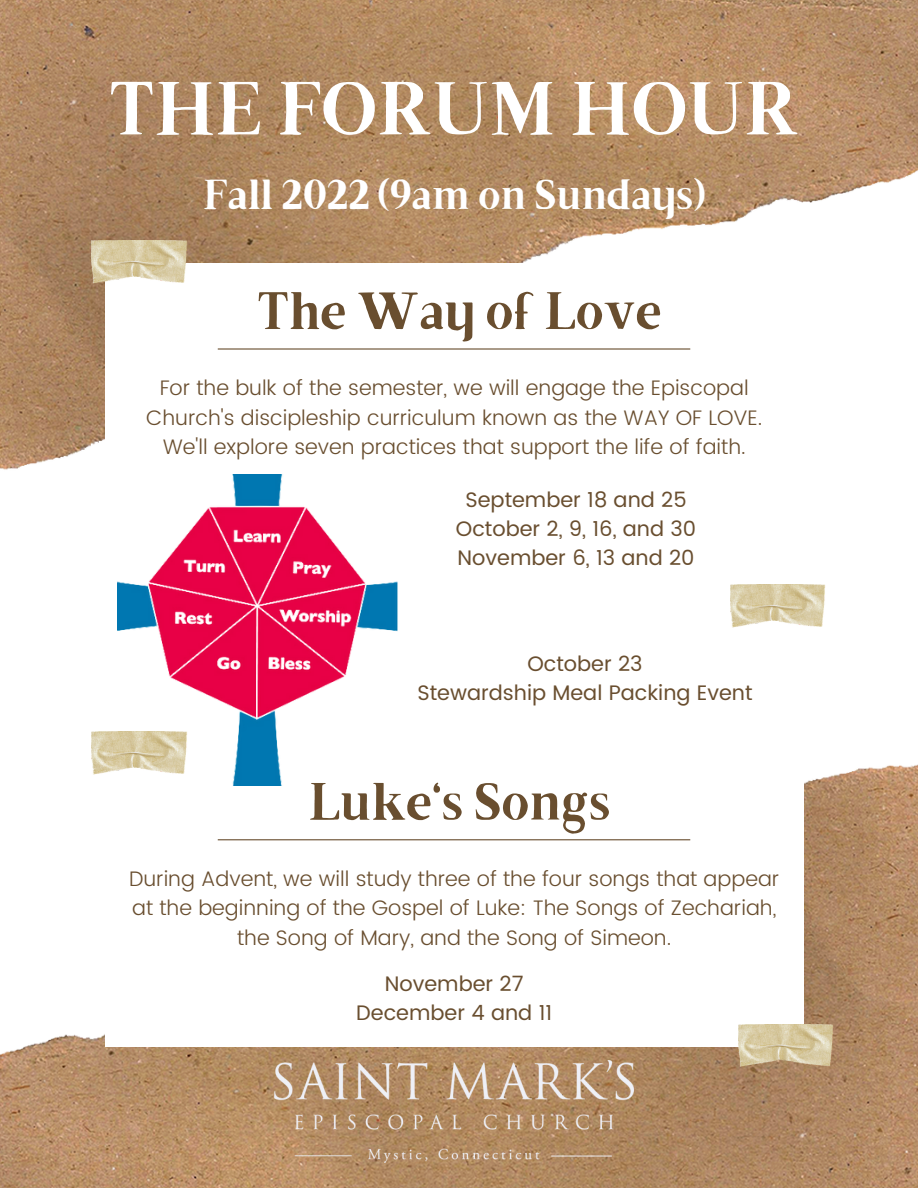
<style>
.page{position:relative;width:918px;height:1188px;background:#fff}
.page>*{position:absolute;margin:0;border:0;box-sizing:border-box;transform-origin:0 0}
.t1{font:75px "Brixton TC";color:#fff}
.t2{font:52.5px "Brixton TC";color:#694e2f}
.t3{font:42px "Brixton TC";color:#fff}
.t4{font:300 21px/29.2px "Poppins";color:#694e2f;text-align:center}
.t5{font:21px/29.2px "Poppins";color:#694e2f;text-align:center}
</style>
<div class="page">
<img style="left:0;top:749px;width:918px;height:439px">
<img style="left:0;top:0;width:918px;height:470px">
<div style="left:105px;top:263px;width:698px;height:342px;background:#fff"></div>
<hr style="left:218px;top:348px;width:472px;height:2px;background:#694e2f">
<img style="left:92px;top:241px;width:95px;height:45px">
<div style="left:105px;top:754px;width:698px;height:293px;background:#fff"></div>
<hr style="left:218px;top:839px;width:472px;height:1px;background:#694e2f">
<img style="left:92px;top:732px;width:26px;height:45px">
<img style="left:118px;top:475px;width:311px;height:310px">
<img style="left:738px;top:1024px;width:96px;height:45px">
<img style="left:730px;top:585px;width:95px;height:43px">
<div style="left:367px;top:649px;width:437px;height:62px;background:#fff"></div>
<img style="left:275px;top:1060px;width:359px;height:102px">
<h1 class="t1" style="left:109px;top:81px;width:692px">THE FORUM HOUR</h1>
<h3 class="t3" style="left:203px;top:179px;width:503px">Fall 2022 (9am on Sundays)</h3>
<h2 class="t2" style="left:257px;top:292px;width:406px">The Way of Love</h2>
<p class="t4" style="left:146px;top:373px;width:618px">For the bulk of the semester, we will engage the Episcopal<br>Church's discipleship curriculum known as the WAY OF LOVE.<br>We'll explore seven practices that support the life of faith.</p>
<p class="t5" style="left:456px;top:485px;width:242px">September 18 and 25<br>October 2, 9, 16, and 30<br>November 6, 13 and 20</p>
<p class="t5" style="left:417px;top:649px;width:337px">October 23<br>Stewardship Meal Packing Event</p>
<h2 class="t2" style="left:309px;top:783px;width:304px">Luke's Songs</h2>
<p class="t4" style="left:129px;top:864px;width:652px">During Advent, we will study three of the four songs that appear at the beginning of the Gospel of Luke: The Songs of Zechariah, the Song of Mary, and the Song of Simeon.</p>
<p class="t5" style="left:356px;top:969px;width:197px">November 27<br>December 4 and 11</p>
</div>
